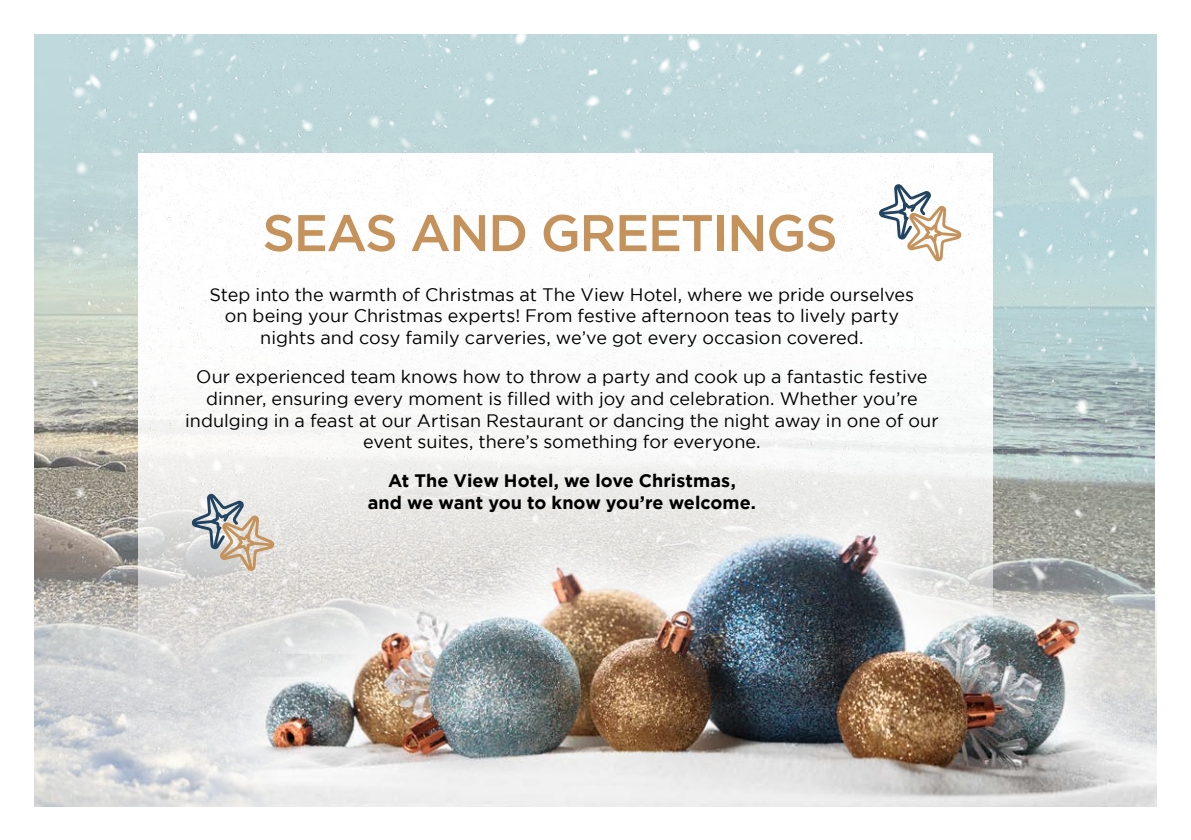
<style>
.page{position:relative;width:1191px;height:840px;background:#fff}
.page>*{position:absolute;margin:0;border:0;box-sizing:border-box;transform-origin:0 0}
.t1{font:500 51.4px "Gotham";letter-spacing:-.03em;color:#c4925a}
.t2{font:18px/21.6px "Gotham";color:#000;text-align:center}
.t3{font:700 18px/21.6px "Gotham";letter-spacing:.005em;color:#000;text-align:center}
</style>
<div class="page">
<hr style="left:1190px;top:0;width:1px;height:839px;background:#013958">
<svg style="left:34px;top:34px;width:1123px;height:387px;background:#c2d3d0"></svg>
<img style="left:34px;top:564px;width:36px;height:242px">
<img style="left:70px;top:34px;width:1077px;height:772px">
<svg style="left:878px;top:183px;width:83px;height:28px"></svg>
<img style="left:155px;top:211px;width:1002px;height:595px">
<h1 class="t1" style="left:262px;top:199px;width:577px">SEAS AND GREETINGS</h1>
<p class="t2" style="left:210px;top:283px;width:706px">Step into the warmth of Christmas at The View Hotel, where we pride ourselves on being your Christmas experts! From festive afternoon teas to lively party nights and cosy family carveries, we’ve got every occasion covered.</p>
<p class="t2" style="left:185px;top:365px;width:755px">Our experienced team knows how to throw a party and cook up a fantastic festive dinner, ensuring every moment is filled with joy and celebration. Whether you’re indulging in a feast at our Artisan Restaurant or dancing the night away in one of our event suites, there’s something for everyone.</p>
<p class="t3" style="left:368px;top:469px;width:390px">At The View Hotel, we love Christmas,<br>and we want you to know you’re welcome.</p>
</div>
